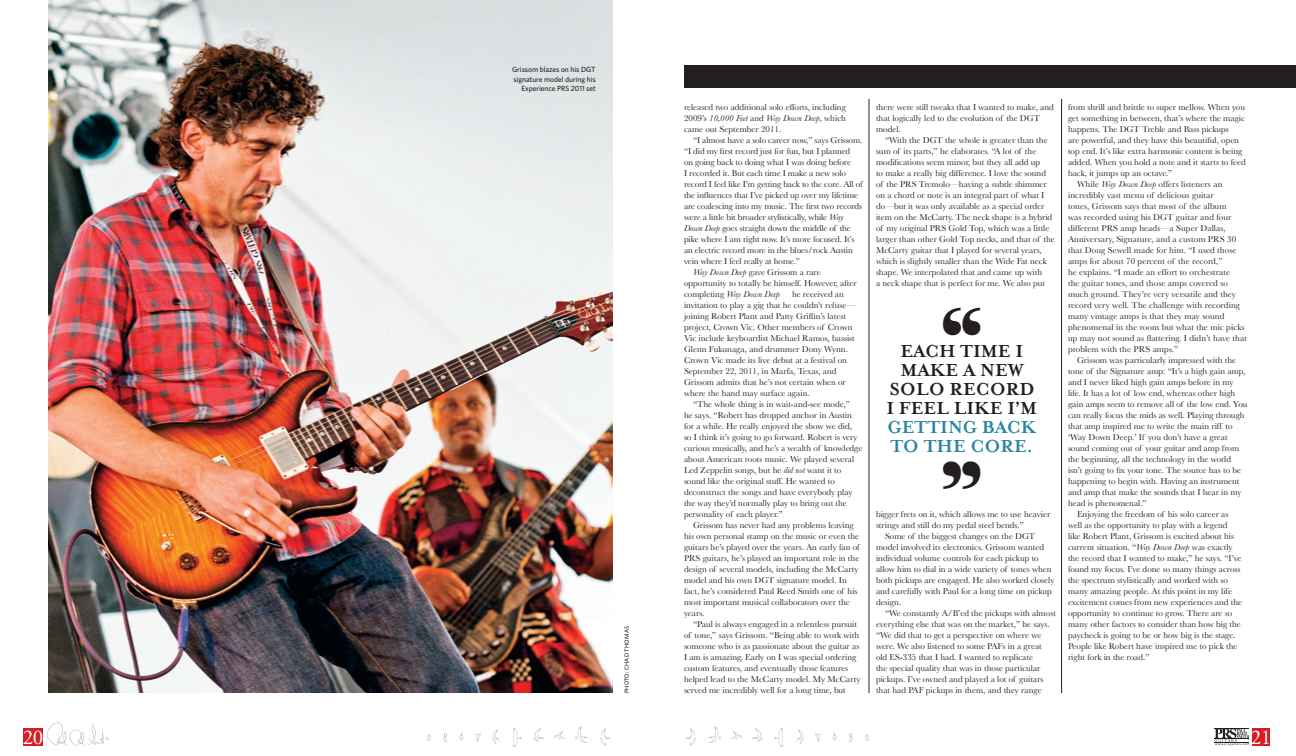
<style>
.page{position:relative;width:1296px;height:756px;background:#fff}
.page>*{position:absolute;margin:0;border:0;box-sizing:border-box;transform-origin:0 0}
.PRS_Body{font:39px "Stag";color:#231f20}
.t1{font:21px "Adobe Garamond Pro";color:#fff}
.PRS_Body-2{font:700 20px/19px "Mrs Eaves";color:#231f20;text-align:center}
.PRS_Body-3{font:9px/11px "Baskerville";color:#231f20}
.PRS_TOC_Dark{font:500 7.5px/9.5px "Whitney";letter-spacing:-.005em;color:#231f20;text-align:right}
.PRS_Into_Para{font:500 6px "Whitney";letter-spacing:.02em;color:#231f20}
.s1{font-style:italic}
.s2{color:#2885a1}
</style>
<div class="page">
<div style="left:684px;top:66px;width:612px;height:22px;background:#231f20"></div>
<div style="left:1253px;top:728px;width:17px;height:17px;background:#d81c23"></div>
<div style="left:23px;top:728px;width:20px;height:17px;background:#d81c23"></div>
<svg style="left:492px;top:730px;width:8px;height:15px"></svg>
<svg style="left:474px;top:733px;width:7px;height:9px"></svg>
<svg style="left:459px;top:733px;width:5px;height:8px"></svg>
<svg style="left:443px;top:733px;width:4px;height:9px"></svg>
<svg style="left:427px;top:734px;width:4px;height:7px"></svg>
<svg style="left:533px;top:728px;width:12px;height:15px"></svg>
<svg style="left:553px;top:730px;width:12px;height:9px"></svg>
<svg style="left:575px;top:726px;width:13px;height:17px"></svg>
<svg style="left:600px;top:727px;width:10px;height:19px"></svg>
<svg style="left:512px;top:728px;width:10px;height:19px"></svg>
<svg style="left:796px;top:730px;width:8px;height:15px"></svg>
<svg style="left:815px;top:733px;width:7px;height:9px"></svg>
<svg style="left:832px;top:733px;width:5px;height:8px"></svg>
<svg style="left:849px;top:733px;width:4px;height:9px"></svg>
<svg style="left:865px;top:734px;width:4px;height:7px"></svg>
<svg style="left:751px;top:728px;width:12px;height:15px"></svg>
<svg style="left:731px;top:730px;width:12px;height:9px"></svg>
<svg style="left:708px;top:726px;width:13px;height:17px"></svg>
<svg style="left:686px;top:727px;width:10px;height:19px"></svg>
<svg style="left:774px;top:728px;width:10px;height:19px"></svg>
<svg style="left:47px;top:722px;width:62px;height:25px"></svg>
<hr style="left:1214px;top:728px;width:35px;height:1px;background:#231f20">
<hr style="left:1214px;top:739px;width:35px;height:1px;background:#231f20">
<hr style="left:1214px;top:742px;width:35px;height:1px;background:#231f20">
<svg style="left:1215px;top:729px;width:35px;height:17px"></svg>
<img style="left:48px;top:0;width:565px;height:693px">
<hr style="left:869px;top:99px;width:1px;height:594px;background:#231f20">
<hr style="left:1061px;top:99px;width:1px;height:594px;background:#231f20">
<p class="PRS_TOC_Dark" style="left:512px;top:64px;width:85px">Grissom blazes on his DGT signature model during his<br>Experience PRS 2011 set</p>
<p class="PRS_Into_Para" style="left:623px;top:693px;width:68px;rotate:-90deg">PHOTO: CHAD THOMAS</p>
<p class="PRS_Body-3" style="left:684px;top:101px;width:163px;text-align:justify">released two additional solo efforts, including 2009’s <span class="s1">10,000 Feet</span> and <span class="s1">Way Down Deep</span>, which came out September 2011.</p>
<p class="PRS_Body-3" style="left:684px;top:134px;width:180px;text-indent:9px">“I almost have a solo career now,” says Grissom. “I did my first record just for fun, but I planned<br>on going back to doing what I was doing before<br>I recorded it. But each time I make a new solo record I feel like I’m getting back to the core. All of the influences that I’ve picked up over my lifetime are coalescing into my music. The first two records were a little bit broader stylistically, while <span class="s1">Way Down Deep</span> goes straight down the middle of the pike where I am right now. It’s more focused. It’s an electric record more in the blues/rock Austin vein where I feel really at home.”</p>
<p class="PRS_Body-3" style="left:684px;top:266px;width:174px;text-indent:9px"><span class="s1">Way Down Deep</span> gave Grissom a rare opportunity to totally be himself. However, after completing <span class="s1">Way Down Deep</span></p>
<p class="PRS_Body-3" style="left:684px;top:288px;width:173px;text-indent:108px">he received an invitation to play a gig that he couldn’t refuse— joining Robert Plant and Patty Griffin’s latest project, Crown Vic. Other members of Crown Vic include keyboardist Michael Ramos, bassist Glenn Fukunaga, and drummer Dony Wynn.<br>Crown Vic made its live debut at a festival on September 22, 2011, in Marfa, Texas, and Grissom admits that he’s not certain when or where the band may surface again.</p>
<p class="PRS_Body-3" style="left:684px;top:398px;width:180px;text-indent:9px">“The whole thing is in wait-and-see mode,”<br>he says. “Robert has dropped anchor in Austin for a while. He really enjoyed the show we did,<br>so I think it’s going to go forward. Robert is very curious musically, and he’s a wealth of knowledge about American roots music. We played several Led Zeppelin songs, but he <span class="s1">did not</span> want it to sound like the original stuff. He wanted to deconstruct the songs and have everybody play the way they’d normally play to bring out the personality of each player.”</p>
<p class="PRS_Body-3" style="left:684px;top:519px;width:177px;text-indent:9px">Grissom has never had any problems leaving his own personal stamp on the music or even the guitars he’s played over the years. An early fan of PRS guitars, he’s played an important role in the design of several models, including the McCarty model and his own DGT signature model. In fact, he’s considered Paul Reed Smith one of his most important musical collaborators over the years.</p>
<p class="PRS_Body-3" style="left:684px;top:618px;width:178px;text-indent:9px">“Paul is always engaged in a relentless pursuit of tone,” says Grissom. “Being able to work with someone who is as passionate about the guitar as I am is amazing. Early on I was special ordering custom features, and eventually those features helped lead to the McCarty model. My McCarty served me incredibly well for a long time, but</p>
<p class="PRS_Body-3" style="left:876px;top:101px;width:179px">there were still tweaks that I wanted to make, and that logically led to the evolution of the DGT model.</p>
<p class="PRS_Body-3" style="left:876px;top:134px;width:180px;text-indent:9px">“With the DGT the whole is greater than the sum of its parts,” he elaborates. “A lot of the modifications seem minor, but they all add up<br>to make a really big difference. I love the sound of the PRS Tremolo—having a subtle shimmer on a chord or note is an integral part of what I do—but it was only available as a special order item on the McCarty. The neck shape is a hybrid of my original PRS Gold Top, which was a little larger than other Gold Top necks, and that of the McCarty guitar that I played for several years, which is slightly smaller than the Wide Fat neck shape. We interpolated that and came up with<br>a neck shape that is perfect for me. We also put</p>
<p class="PRS_Body" style="left:942px;top:299px;width:41px">“</p>
<p class="PRS_Body-2" style="left:886px;top:342px;width:152px">EACH TIME I<br>MAKE A NEW<br>SOLO RECORD<br>I FEEL LIKE I’M<br><span class="s2">GETTING BACK<br>TO THE CORE.</span></p>
<p class="PRS_Body" style="left:942px;top:453px;width:41px">”</p>
<p class="PRS_Body-3" style="left:876px;top:508px;width:176px">bigger frets on it, which allows me to use heavier strings and still do my pedal steel bends.”</p>
<p class="PRS_Body-3" style="left:876px;top:530px;width:180px;text-indent:9px">Some of the biggest changes on the DGT model involved its electronics. Grissom wanted individual volume controls for each pickup to allow him to dial in a wide variety of tones when both pickups are engaged. He also worked closely and carefully with Paul for a long time on pickup design.</p>
<p class="PRS_Body-3" style="left:876px;top:607px;width:182px;text-indent:9px">“We constantly A/B’ed the pickups with almost everything else that was on the market,” he says. “We did that to get a perspective on where we were. We also listened to some PAFs in a great<br>old ES-335 that I had. I wanted to replicate<br>the special quality that was in those particular pickups. I’ve owned and played a lot of guitars that had PAF pickups in them, and they range</p>
<p class="PRS_Body-3" style="left:1068px;top:101px;width:179px">from shrill and brittle to super mellow. When you get something in between, that’s where the magic happens. The DGT Treble and Bass pickups<br>are powerful, and they have this beautiful, open top end. It’s like extra harmonic content is being added. When you hold a note and it starts to feed back, it jumps up an octave.”</p>
<p class="PRS_Body-3" style="left:1068px;top:178px;width:181px;text-indent:9px">While <span class="s1">Way Down Deep</span> offers listeners an incredibly vast menu of delicious guitar<br>tones, Grissom says that most of the album<br>was recorded using his DGT guitar and four different PRS amp heads—a Super Dallas, Anniversary, Signature, and a custom PRS 30 that Doug Sewell made for him. “I used those amps for about 70 percent of the record,”<br>he explains. “I made an effort to orchestrate<br>the guitar tones, and those amps covered so much ground. They’re very versatile and they record very well. The challenge with recording many vintage amps is that they may sound phenomenal in the room but what the mic picks up may not sound as flattering. I didn’t have that problem with the PRS amps.”</p>
<p class="PRS_Body-3" style="left:1068px;top:354px;width:181px;text-indent:9px">Grissom was particularly impressed with the tone of the Signature amp: “It’s a high gain amp, and I never liked high gain amps before in my life. It has a lot of low end, whereas other high gain amps seem to remove all of the low end. You can really focus the mids as well. Playing through that amp inspired me to write the main riff to ‘Way Down Deep.’ If you don’t have a great sound coming out of your guitar and amp from the beginning, all the technology in the world isn’t going to fix your tone. The source has to be happening to begin with. Having an instrument and amp that make the sounds that I hear in my head is phenomenal.”</p>
<p class="PRS_Body-3" style="left:1068px;top:508px;width:176px;text-indent:9px">Enjoying the freedom of his solo career as well as the opportunity to play with a legend<br>like Robert Plant, Grissom is excited about his current situation. “<span class="s1">Way Down Deep</span> was exactly the record that I wanted to make,” he says. “I’ve found my focus. I’ve done so many things across the spectrum stylistically and worked with so many amazing people. At this point in my life excitement comes from new experiences and the opportunity to continue to grow. There are so many other factors to consider than how big the paycheck is going to be or how big is the stage.<br>People like Robert have inspired me to pick the right fork in the road.”</p>
<h2 class="t1" style="left:23px;top:724px;width:22px">20</h2>
<h2 class="t1" style="left:1251px;top:724px;width:22px">21</h2>
</div>
